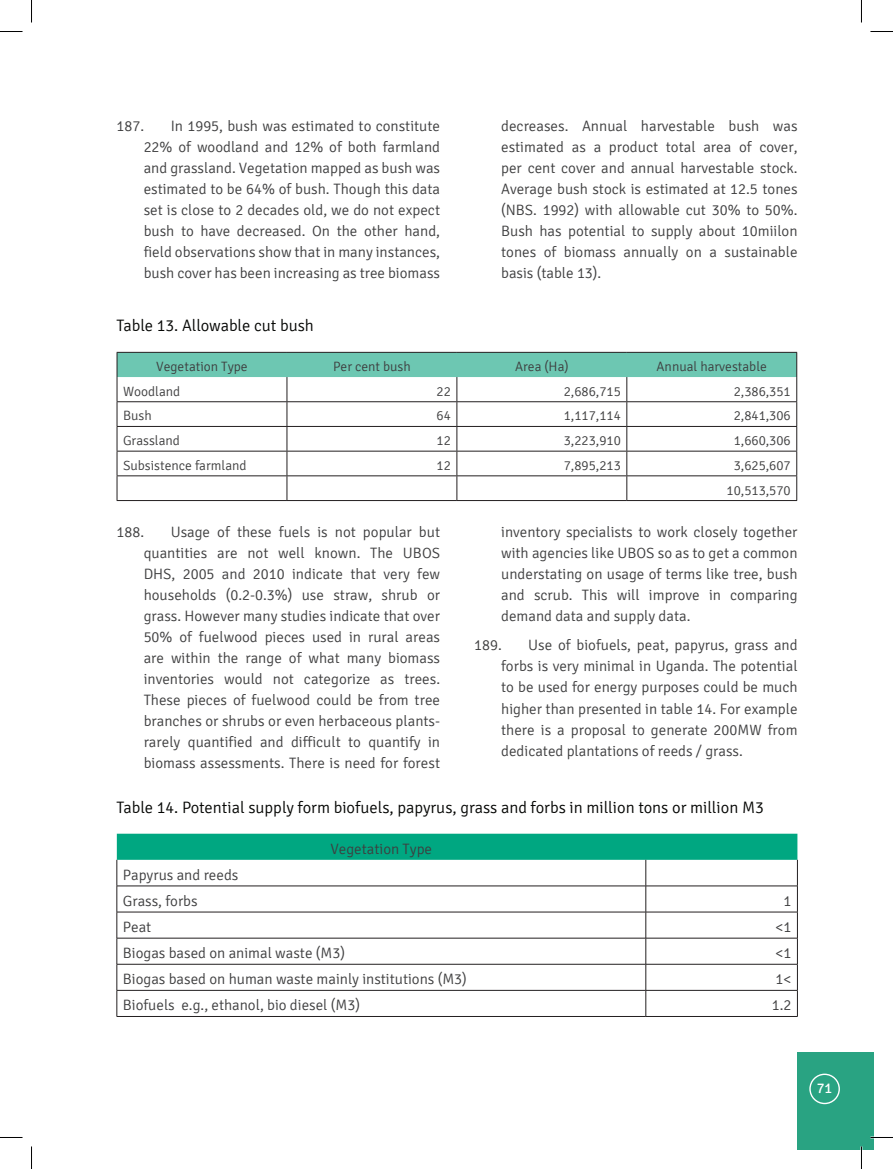
<style>
.page{position:relative;width:893px;height:1169px;background:#fff}
.page>*{position:absolute;margin:0;border:0;box-sizing:border-box;transform-origin:0 0}
.t1{font:300 16.5px "Signika";color:#040503}
.t2{font:300 15px/21px "Signika";color:#3e3e3f;text-align:justify}
.t3{font:14.55px "Signika";color:#fff}
.t4{font:300 13.5px/24.8px "Signika";color:#3e3e3f;text-align:center}
</style>
<div class="page">
<div style="left:797px;top:1052px;width:76px;height:98px;background:#29a382"></div>
<div style="left:809px;top:1073px;width:30px;height:31px;border:1px solid #fff;border-radius:50%"></div>
<hr style="left:117px;top:500px;width:170px;height:1px;background:#231f20">
<hr style="left:287px;top:500px;width:169px;height:1px;background:#231f20">
<hr style="left:456px;top:500px;width:170px;height:1px;background:#231f20">
<hr style="left:626px;top:500px;width:170px;height:1px;background:#231f20">
<svg style="left:117px;top:352px;width:680px;height:148px"></svg>
<svg style="left:116px;top:833px;width:681px;height:183px"></svg>
<hr style="left:117px;top:1016px;width:528px;height:1px;background:#231f20">
<hr style="left:645px;top:1016px;width:152px;height:1px;background:#231f20">
<hr style="left:870px;top:1136px;width:22px;height:2px;background:#fff">
<hr style="left:860px;top:1146px;width:2px;height:23px;background:#fff">
<svg style="left:0;top:31px;width:22px;height:1px"></svg>
<svg style="left:870px;top:31px;width:22px;height:1px"></svg>
<svg style="left:0;top:1137px;width:22px;height:1px"></svg>
<svg style="left:870px;top:1137px;width:22px;height:1px"></svg>
<svg style="left:31px;top:0;width:1px;height:22px"></svg>
<svg style="left:31px;top:1146px;width:1px;height:23px"></svg>
<p class="t2" style="left:117px;top:115px;width:29px">187.</p>
<p class="t2" style="left:144px;top:115px;width:298px;text-indent:27px">In 1995, bush was estimated to constitute 22% of woodland and 12% of both farmland and grassland. Vegetation mapped as bush was estimated to be 64% of bush. Though this data set is close to 2 decades old, we do not expect bush to have decreased. On the other hand, field observations show that in many instances, bush cover has been increasing as tree biomass</p>
<p class="t2" style="left:501px;top:115px;width:298px">decreases. Annual harvestable bush was estimated as a product total area of cover, per cent cover and annual harvestable stock.<br>Average bush stock is estimated at 12.5 tones (NBS. 1992) with allowable cut 30% to 50%.<br>Bush has potential to supply about 10miilon tones of biomass annually on a sustainable basis (table 13).</p>
<p class="t1" style="left:117px;top:316px;width:199px">Table 13. Allowable cut bush</p>
<p class="t4" style="left:156px;top:354px;width:93px">Vegetation Type</p>
<p class="t4" style="left:333px;top:354px;width:79px">Per cent bush</p>
<p class="t4" style="left:515px;top:354px;width:55px">Area (Ha)</p>
<p class="t4" style="left:656px;top:354px;width:112px">Annual harvestable</p>
<p class="t4" style="left:123px;top:379px;width:59px">Woodland</p>
<p class="t4" style="left:436px;top:379px;width:16px">22</p>
<p class="t4" style="left:563px;top:379px;width:58px">2,686,715</p>
<p class="t4" style="left:733px;top:379px;width:58px">2,386,351</p>
<p class="t4" style="left:123px;top:404px;width:30px">Bush</p>
<p class="t4" style="left:436px;top:404px;width:16px">64</p>
<p class="t4" style="left:563px;top:404px;width:58px">1,117,114</p>
<p class="t4" style="left:733px;top:404px;width:58px">2,841,306</p>
<p class="t4" style="left:123px;top:428px;width:58px">Grassland</p>
<p class="t4" style="left:436px;top:428px;width:16px">12</p>
<p class="t4" style="left:563px;top:428px;width:58px">3,223,910</p>
<p class="t4" style="left:733px;top:428px;width:58px">1,660,306</p>
<p class="t4" style="left:123px;top:453px;width:125px">Subsistence farmland</p>
<p class="t4" style="left:436px;top:453px;width:16px">12</p>
<p class="t4" style="left:563px;top:453px;width:58px">7,895,213</p>
<p class="t4" style="left:726px;top:453px;width:66px">3,625,607<br>10,513,570</p>
<p class="t2" style="left:117px;top:521px;width:29px">188.</p>
<p class="t2" style="left:144px;top:521px;width:298px;text-indent:27px">Usage of these fuels is not popular but quantities are not well known. The UBOS DHS, 2005 and 2010 indicate that very few households (0.2-0.3%) use straw, shrub or grass. However many studies indicate that over 50% of fuelwood pieces used in rural areas are within the range of what many biomass inventories would not categorize as trees.<br>These pieces of fuelwood could be from tree branches or shrubs or even herbaceous plants&shy;rarely quantified and difficult to quantify in biomass assessments. There is need for forest</p>
<p class="t2" style="left:501px;top:521px;width:298px">inventory specialists to work closely together with agencies like UBOS so as to get a common understating on usage of terms like tree, bush and scrub. This will improve in comparing demand data and supply data.</p>
<p class="t2" style="left:474px;top:635px;width:29px">189.</p>
<p class="t2" style="left:501px;top:635px;width:298px;text-indent:27px">Use of biofuels, peat, papyrus, grass and forbs is very minimal in Uganda. The potential to be used for energy purposes could be much higher than presented in table 14. For example there is a proposal to generate 200MW from dedicated plantations of reeds / grass.</p>
<p class="t1" style="left:117px;top:798px;width:648px">Table 14. Potential supply form biofuels, papyrus, grass and forbs in million tons or million M3</p>
<p class="t2" style="left:330px;top:838px;width:103px">Vegetation Type</p>
<p class="t2" style="left:123px;top:862px;width:117px;line-height:26.1px">Papyrus and reeds<br>Grass, forbs</p>
<p class="t2" style="left:783px;top:890px;width:9px">1</p>
<p class="t2" style="left:123px;top:917px;width:30px">Peat</p>
<p class="t2" style="left:775px;top:917px;width:17px">&lt;1</p>
<p class="t2" style="left:123px;top:943px;width:223px">Biogas based on animal waste (M3)</p>
<p class="t2" style="left:775px;top:943px;width:17px">&lt;1</p>
<p class="t2" style="left:123px;top:969px;width:345px">Biogas based on human waste mainly institutions (M3)</p>
<p class="t2" style="left:775px;top:969px;width:17px">1&lt;</p>
<p class="t2" style="left:123px;top:995px;width:238px">Biofuels e.g., ethanol, bio diesel (M3)</p>
<p class="t2" style="left:771px;top:995px;width:21px">1.2</p>
<p class="t3" style="left:816px;top:1079px;width:17px">71</p>
</div>
